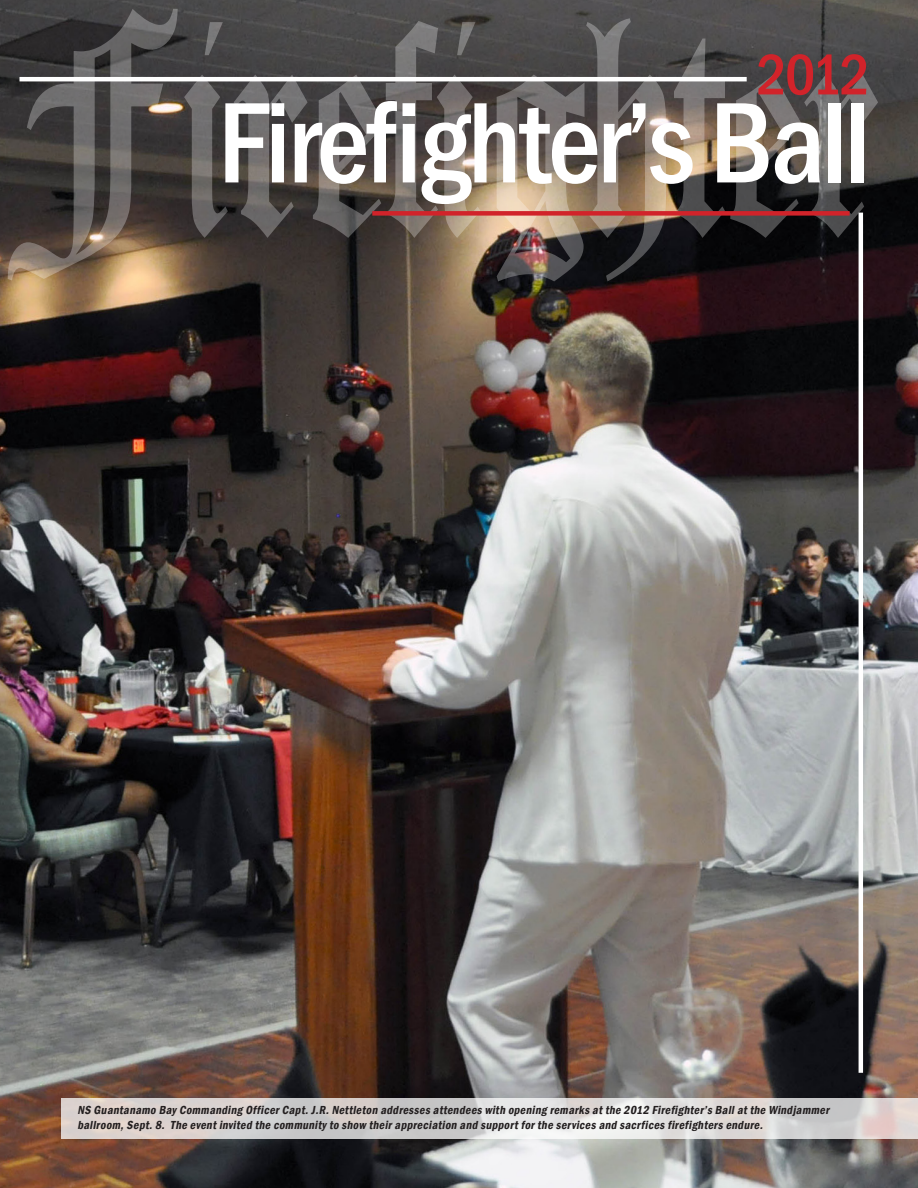
<style>
.page{position:relative;width:918px;height:1188px;background:#fff}
.page>*{position:absolute;margin:0;border:0;box-sizing:border-box;transform-origin:0 0}
.t1{font:313.8px "Old English Text";letter-spacing:-.03em;color:#fff;scale:.67 1}
.Paragraph_Style_2{font:500 condensed 118.65px "Franklin Gothic";letter-spacing:-.03em;color:#fff}
.Paragraph_Style_2-2{font:500 condensed 59.4px "Franklin Gothic";color:#d1232a}
.Paragraph_Style_2-3{font:italic 600 condensed 12px/15px "Franklin Gothic";color:#231f20}
</style>
<div class="page">
<img style="left:0;top:0;width:918px;height:1188px">
<svg style="left:62px;top:1098px;width:856px;height:40px;background:#d9d5d3"></svg>
<hr style="left:20px;top:77px;width:727px;height:4px;background:#fff">
<hr style="left:859px;top:213px;width:4px;height:860px;background:#fff">
<div style="left:372px;top:211px;width:478px;height:5px;background:#d1232a"></div>
<h1 class="t1" style="left:4px;top:-77px;width:1311px">Firefighter</h1>
<p class="Paragraph_Style_2-2" style="left:756px;top:36px;width:115px">2012</p>
<p class="Paragraph_Style_2" style="left:218px;top:65px;width:655px">Firefighter’s Ball</p>
<p class="Paragraph_Style_2-3" style="left:77px;top:1102px;width:756px">NS Guantanamo Bay Commanding OfficerCapt.J.R.Nettleton addresses attendees with opening remarks atthe 2012 Firefighter’s Ballatthe Windjammer ballroom,Sept.8. The eventinvited the community to show theirappreciation and supportforthe services and sacrfices firefighters endure.</p>
</div>
